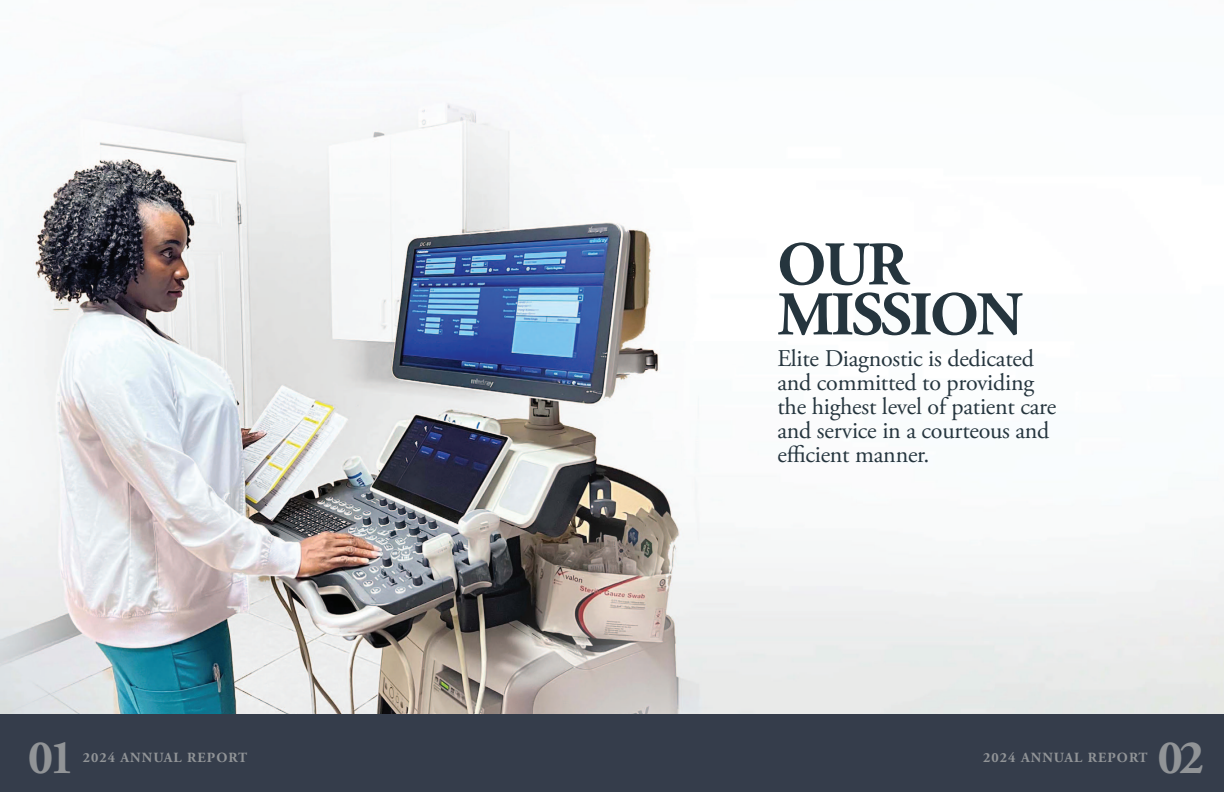
<style>
.page{position:relative;width:1224px;height:792px;background:#fff}
.page>*{position:absolute;margin:0;border:0;box-sizing:border-box;transform-origin:0 0}
.t1{font:700 62px "Adobe Garamond Pro";letter-spacing:-.04em;color:#25353e}
.t2{font:700 48px "Adobe Garamond Pro";color:#919497}
.t3{font:24px/24px "Adobe Garamond Pro";letter-spacing:-.01em;color:#25353e}
.t4{font:700 14px "Adobe Garamond Pro";letter-spacing:.075em;color:#919497}
</style>
<div class="page">
<img style="left:0;top:45px;width:1224px;height:669px">
<div style="left:0;top:714px;width:613px;height:78px;background:#353d4b"></div>
<div style="left:613px;top:714px;width:611px;height:78px;background:#353d4b"></div>
<p class="t1" style="left:777px;top:229px;width:132px">OUR</p>
<p class="t1" style="left:777px;top:279px;width:247px">MISSION</p>
<p class="t3" style="left:777px;top:347px;width:280px">Elite Diagnostic is dedicated and committed to providing the highest level of patient care and service in a courteous and efficient manner.</p>
<p class="t2" style="left:28px;top:730px;width:48px">01</p>
<p class="t4" style="left:83px;top:749px;width:166px">2024 ANNUAL REPORT</p>
<p class="t4" style="left:983px;top:749px;width:166px">2024 ANNUAL REPORT</p>
<p class="t2" style="left:1158px;top:730px;width:48px">02</p>
</div>
